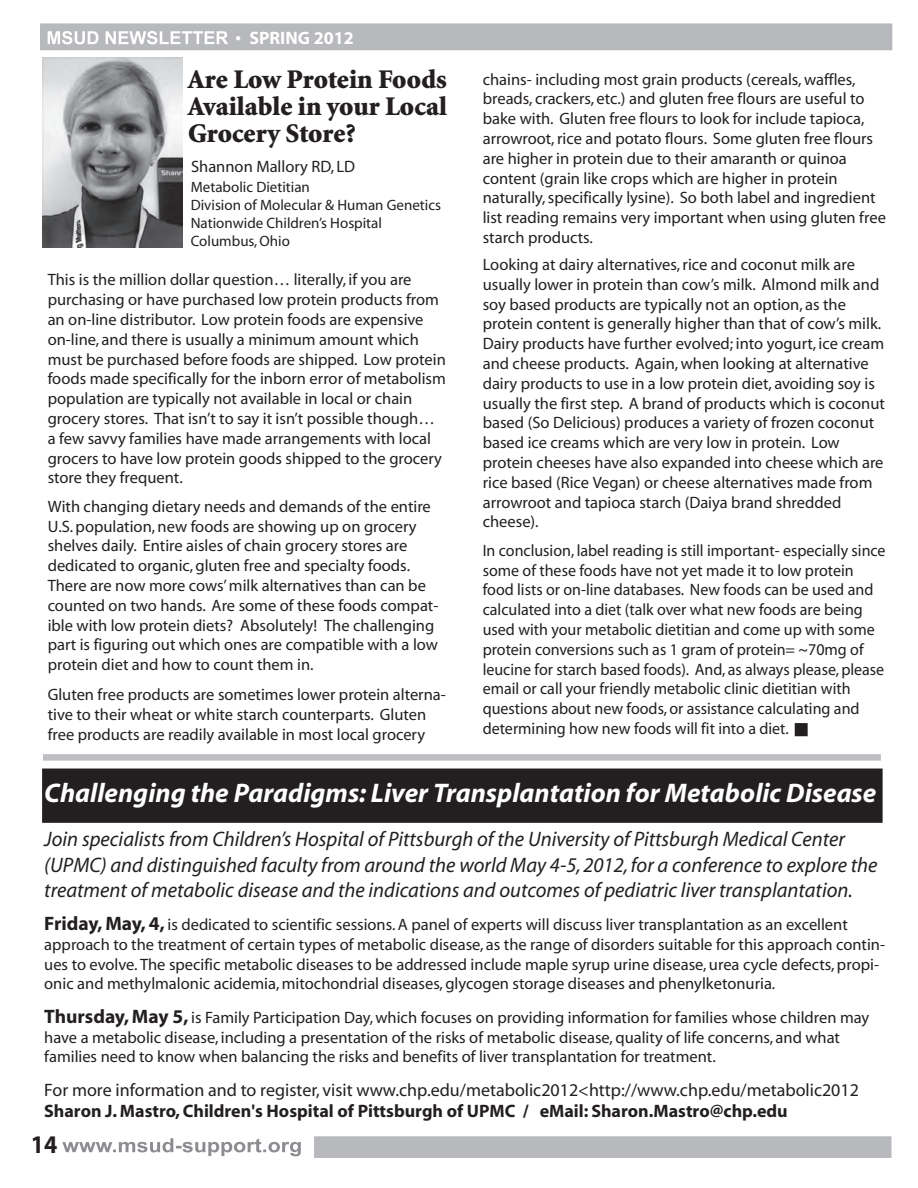
<style>
.page{position:relative;width:918px;height:1188px;background:#fff}
.page>*{position:absolute;margin:0;border:0;box-sizing:border-box;transform-origin:0 0}
.t1{font:italic 700 27px "Myriad";color:#fff}
.t2{font:900 27px/27px "Minion Std";color:#231f20;text-align:justify}
.t3{font:700 25.5px "Myriad";color:#231f20;scale:.94 1}
.t4{font:italic 21px/25.2px "Myriad";color:#231f20}
.t5{font:18px "Myriad";color:#231f20}
.t6{font:700 18px "Myriad";color:#231f20}
.t7{font:700 18px "Myriad";color:#fff}
.t8{font:16.5px/19.8px "Myriad";color:#231f20}
.t9{font:15px/18px "Myriad";color:#231f20}
.s1{font-weight:700;font-size:19.5px}
</style>
<div class="page">
<div style="left:42px;top:769px;width:841px;height:54px;background:#231f20"></div>
<div style="left:40px;top:23px;width:852px;height:27px;background:#b8b9bc"></div>
<div style="left:314px;top:1136px;width:577px;height:22px;background:#b8b9bc"></div>
<svg style="left:62px;top:1138px;width:239px;height:18px"></svg>
<svg style="left:236px;top:36px;width:4px;height:4px"></svg>
<svg style="left:48px;top:31px;width:50px;height:13px"></svg>
<svg style="left:106px;top:31px;width:122px;height:13px"></svg>
<div style="left:795px;top:723px;width:13px;height:13px;background:#231f20"></div>
<div style="left:43px;top:754px;width:838px;height:7px;background:#bebfc2"></div>
<img style="left:43px;top:58px;width:139px;height:190px">
<p class="t7" style="left:249px;top:29px;width:106px">SPRING 2012</p>
<h1 class="t2" style="left:188px;top:67px;width:261px">Are Low Protein Foods Available in your Local Grocery Store?</h1>
<p class="t8" style="left:191px;top:157px;width:166px">Shannon Mallory RD, LD</p>
<p class="t9" style="left:191px;top:178px;width:252px">Metabolic Dietitian<br>Division of Molecular &amp; Human Genetics<br>Nationwide Children’s Hospital<br>Columbus, Ohio</p>
<p class="t8" style="left:48px;top:271px;width:400px">This is the million dollar question… literally, if you are purchasing or have purchased low protein products from an on-line distributor. Low protein foods are expensive on-line, and there is usually a minimum amount which must be purchased before foods are shipped. Low protein foods made specifically for the inborn error of metabolism population are typically not available in local or chain grocery stores. That isn’t to say it isn’t possible though… a few savvy families have made arrangements with local grocers to have low protein goods shipped to the grocery store they frequent.</p>
<p class="t8" style="left:48px;top:497px;width:392px">With changing dietary needs and demands of the entire U.S. population, new foods are showing up on grocery shelves daily. Entire aisles of chain grocery stores are dedicated to organic, gluten free and specialty foods.<br>There are now more cows’ milk alternatives than can be counted on two hands. Are some of these foods compat&shy;ible with low protein diets? Absolutely! The challenging part is figuring out which ones are compatible with a low protein diet and how to count them in.</p>
<p class="t8" style="left:48px;top:686px;width:400px">Gluten free products are sometimes lower protein alterna&shy;tive to their wheat or white starch counterparts. Gluten free products are readily available in most local grocery</p>
<p class="t8" style="left:483px;top:70px;width:405px">chains- including most grain products (cereals, waffles, breads, crackers, etc.) and gluten free flours are useful to bake with. Gluten free flours to look for include tapioca, arrowroot, rice and potato flours. Some gluten free flours are higher in protein due to their amaranth or quinoa content (grain like crops which are higher in protein naturally, specifically lysine). So both label and ingredient list reading remains very important when using gluten free starch products.</p>
<p class="t8" style="left:483px;top:255px;width:404px">Looking at dairy alternatives, rice and coconut milk are usually lower in protein than cow’s milk. Almond milk and soy based products are typically not an option, as the protein content is generally higher than that of cow’s milk.<br>Dairy products have further evolved; into yogurt, ice cream and cheese products. Again, when looking at alternative dairy products to use in a low protein diet, avoiding soy is usually the first step. A brand of products which is coconut based (So Delicious) produces a variety of frozen coconut based ice creams which are very low in protein. Low protein cheeses have also expanded into cheese which are rice based (Rice Vegan) or cheese alternatives made from arrowroot and tapioca starch (Daiya brand shredded cheese).</p>
<p class="t8" style="left:483px;top:541px;width:404px">In conclusion, label reading is still important- especially since some of these foods have not yet made it to low protein food lists or on-line databases. New foods can be used and calculated into a diet (talk over what new foods are being used with your metabolic dietitian and come up with some protein conversions such as 1 gram of protein= ~70mg of leucine for starch based foods). And, as always please, please email or call your friendly metabolic clinic dietitian with questions about new foods, or assistance calculating and determining how new foods will fit into a diet.</p>
<h1 class="t1" style="left:44px;top:779px;width:834px">Challenging the Paradigms: Liver Transplantation for Metabolic Disease</h1>
<p class="t4" style="left:44px;top:828px;width:835px">Join specialists from Children’s Hospital of Pittsburgh of the University of Pittsburgh Medical Center (UPMC) and distinguished faculty from around the world May 4-5, 2012, for a conference to explore the treatment of metabolic disease and the indications and outcomes of pediatric liver transplantation.</p>
<p class="t8" style="left:44px;top:915px;width:842px"><span class="s1">Friday, May, 4,</span> is dedicated to scientific sessions. A panel of experts will discuss liver transplantation as an excellent approach to the treatment of certain types of metabolic disease, as the range of disorders suitable for this approach contin&shy;ues to evolve. The specific metabolic diseases to be addressed include maple syrup urine disease, urea cycle defects, propi&shy;onic and methylmalonic acidemia, mitochondrial diseases, glycogen storage diseases and phenylketonuria.</p>
<p class="t8" style="left:44px;top:1008px;width:827px"><span class="s1">Thursday, May 5,</span> is Family Participation Day, which focuses on providing information for families whose children may have a metabolic disease, including a presentation of the risks of metabolic disease, quality of life concerns, and what families need to know when balancing the risks and benefits of liver transplantation for treatment.</p>
<p class="t5" style="left:44px;top:1081px;width:816px">For more information and to register, visit www.chp.edu/metabolic2012&lt;http://www.chp.edu/metabolic2012</p>
<p class="t6" style="left:44px;top:1102px;width:745px">Sharon J. Mastro, Children's Hospital of Pittsburgh of UPMC / eMail: Sharon.Mastro@chp.edu</p>
<h2 class="t3" style="left:31px;top:1132px;width:30px">14</h2>
</div>
